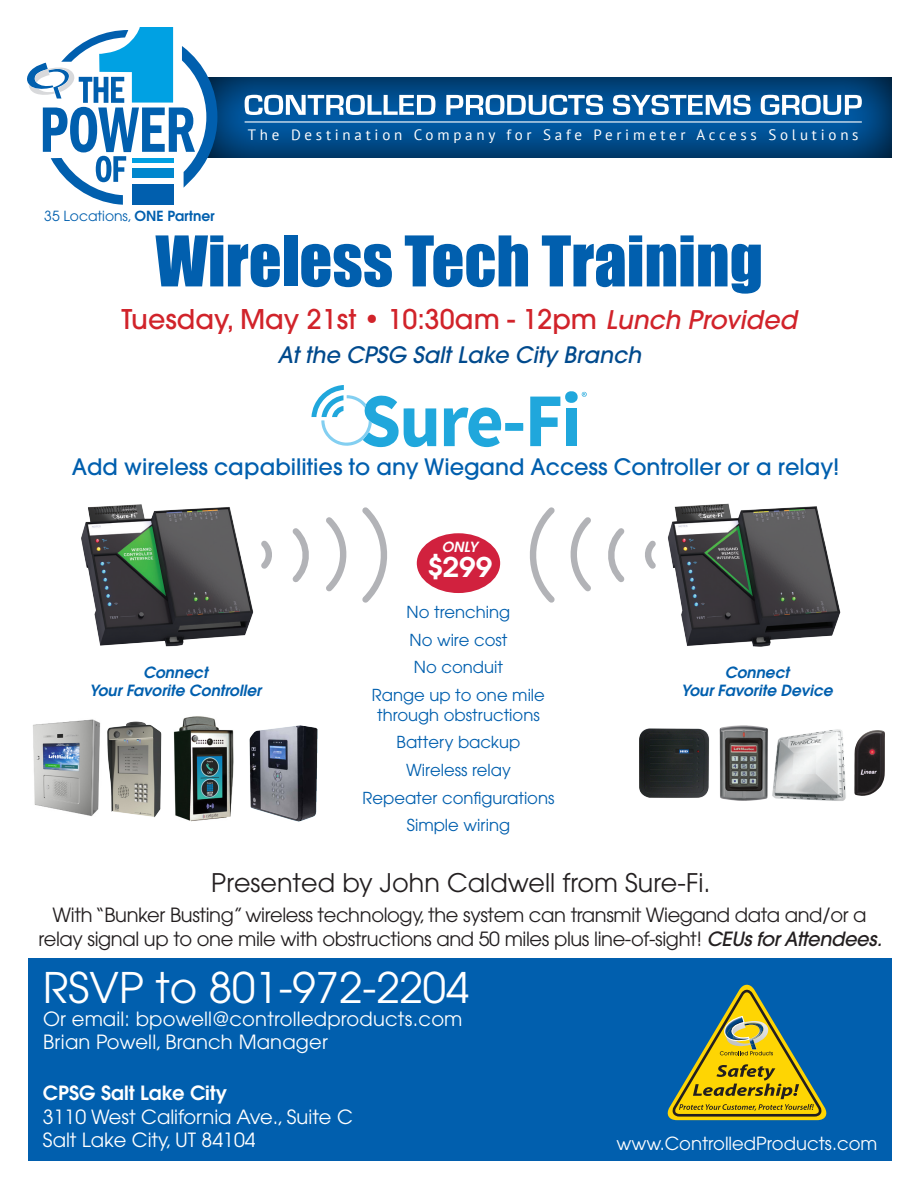
<style>
.page{position:relative;width:918px;height:1188px;background:#fff}
.page>*{position:absolute;margin:0;border:0;box-sizing:border-box;transform-origin:0 0}
.t1{font:64.5px "Impact";color:#015fae}
.t2{font:42px "Avant Garde";color:#fff}
.t3{font:500 27px "Avant Garde";color:#d1232a}
.t4{font:600 27px "Avant Garde";color:#fff;scale:1.1 1}
.t5{font:25.5px "Avant Garde";color:#231f20}
.t6{font:500 22.5px "Avant Garde";color:#015fae}
.t7{font:italic 500 22.5px "Avant Garde";color:#004a8d}
.t8{font:19.5px/23.4px "Avant Garde";letter-spacing:-.02em;color:#231f20;text-align:center}
.t9{font:19.5px/23.4px "Avant Garde";color:#fff}
.t10{font:600 19.5px "Avant Garde";color:#fff}
.t11{font:18px "Avant Garde";color:#fff}
.t12{font:16.5px/27.6px "Avant Garde";color:#015fae;text-align:center}
.t13{font:italic 600 15.3px/18.5px "Avant Garde";color:#015fae;text-align:center}
.t14{font:15px "PT Sans";letter-spacing:.25em;color:#fff}
.t15{font:13.95px "Avant Garde";color:#015fae}
.t16{font:italic 600 13.95px "Avant Garde";color:#fff}
.s1{font-weight:600}
.s2{font-style:italic;font-size:25.5px}
.s3{font-weight:500;font-style:italic}
</style>
<div class="page">
<div style="left:28px;top:959px;width:864px;height:202px;background:#015fae"></div>
<svg style="left:668px;top:985px;width:158px;height:135px"></svg>
<svg style="left:217px;top:77px;width:675px;height:81px;background:#004884"></svg>
<svg style="left:245px;top:95px;width:190px;height:20px"></svg>
<svg style="left:446px;top:95px;width:157px;height:20px"></svg>
<svg style="left:613px;top:95px;width:138px;height:20px"></svg>
<svg style="left:761px;top:95px;width:101px;height:20px"></svg>
<svg style="left:27px;top:27px;width:190px;height:178px"></svg>
<hr style="left:245px;top:121px;width:617px;height:2px;background:#fff">
<img style="left:33px;top:719px;width:129px;height:99px">
<img style="left:173px;top:716px;width:61px;height:105px">
<img style="left:249px;top:725px;width:69px;height:97px">
<svg style="left:261px;top:507px;width:126px;height:96px"></svg>
<svg style="left:444px;top:407px;width:79px;height:40px"></svg>
<svg style="left:311px;top:385px;width:125px;height:62px"></svg>
<svg style="left:530px;top:391px;width:57px;height:55px"></svg>
<svg style="left:530px;top:507px;width:126px;height:96px"></svg>
<img style="left:772px;top:729px;width:74px;height:72px">
<img style="left:854px;top:730px;width:31px;height:66px">
<img style="left:639px;top:728px;width:71px;height:70px">
<img style="left:719px;top:725px;width:49px;height:76px">
<img style="left:668px;top:503px;width:173px;height:144px">
<img style="left:81px;top:504px;width:173px;height:143px">
<div style="left:417px;top:533px;width:83px;height:60px;background:#d1213e;border-radius:50%"></div>
<p class="t15" style="left:44px;top:208px;width:172px">35 Locations, <span class="s1">One Partner</span></p>
<p class="t14" style="left:248px;top:125px;width:612px">The Destination Company for Safe Perimeter Access Solutions</p>
<h1 class="t1" style="left:155px;top:221px;width:609px">Wireless Tech Training</h1>
<h3 class="t3" style="left:122px;top:303px;width:677px">Tuesday, May 21st • 10:30am - 12pm <span class="s2">Lunch Provided</span></h3>
<p class="t7" style="left:277px;top:341px;width:365px">At the CPSG Salt Lake City Branch</p>
<p class="t6" style="left:72px;top:453px;width:769px">Add wireless capabilities to any Wiegand Access Controller or a relay!</p>
<p class="t16" style="left:442px;top:538px;width:37px">ONLY</p>
<h3 class="t4" style="left:427px;top:550px;width:61px">$299</h3>
<p class="t12" style="left:372px;top:598px;width:174px">No trenching<br>No wire cost<br>No conduit<br>Range up to one mile</p>
<p class="t12" style="left:362px;top:701px;width:194px">through obstructions<br>Battery backup<br>Wireless relay<br>Repeater configurations<br>Simple wiring</p>
<p class="t13" style="left:90px;top:662px;width:173px">Connect<br>Your Favorite Controller</p>
<p class="t13" style="left:681px;top:662px;width:153px">Connect<br>Your Favorite Device</p>
<h3 class="t5" style="left:211px;top:868px;width:501px">Presented by John Caldwell from Sure-Fi.</h3>
<p class="t8" style="left:38px;top:903px;width:845px">With “Bunker Busting” wireless technology, the system can transmit Wiegand data and/or a relay signal up to one mile with obstructions and 50 miles plus line-of-sight! <span class="s3">CEUs for Attendees.</span></p>
<h2 class="t2" style="left:43px;top:962px;width:428px">RSVP to 801-972-2204</h2>
<p class="t9" style="left:43px;top:1007px;width:421px">Or email: bpowell@controlledproducts.com<br>Brian Powell, Branch Manager</p>
<p class="t10" style="left:43px;top:1081px;width:186px">CPSG Salt Lake City</p>
<p class="t9" style="left:43px;top:1105px;width:311px">3110 West California Ave., Suite C<br>Salt Lake City, UT 84104</p>
<p class="t11" style="left:617px;top:1133px;width:262px">www.ControlledProducts.com</p>
</div>
